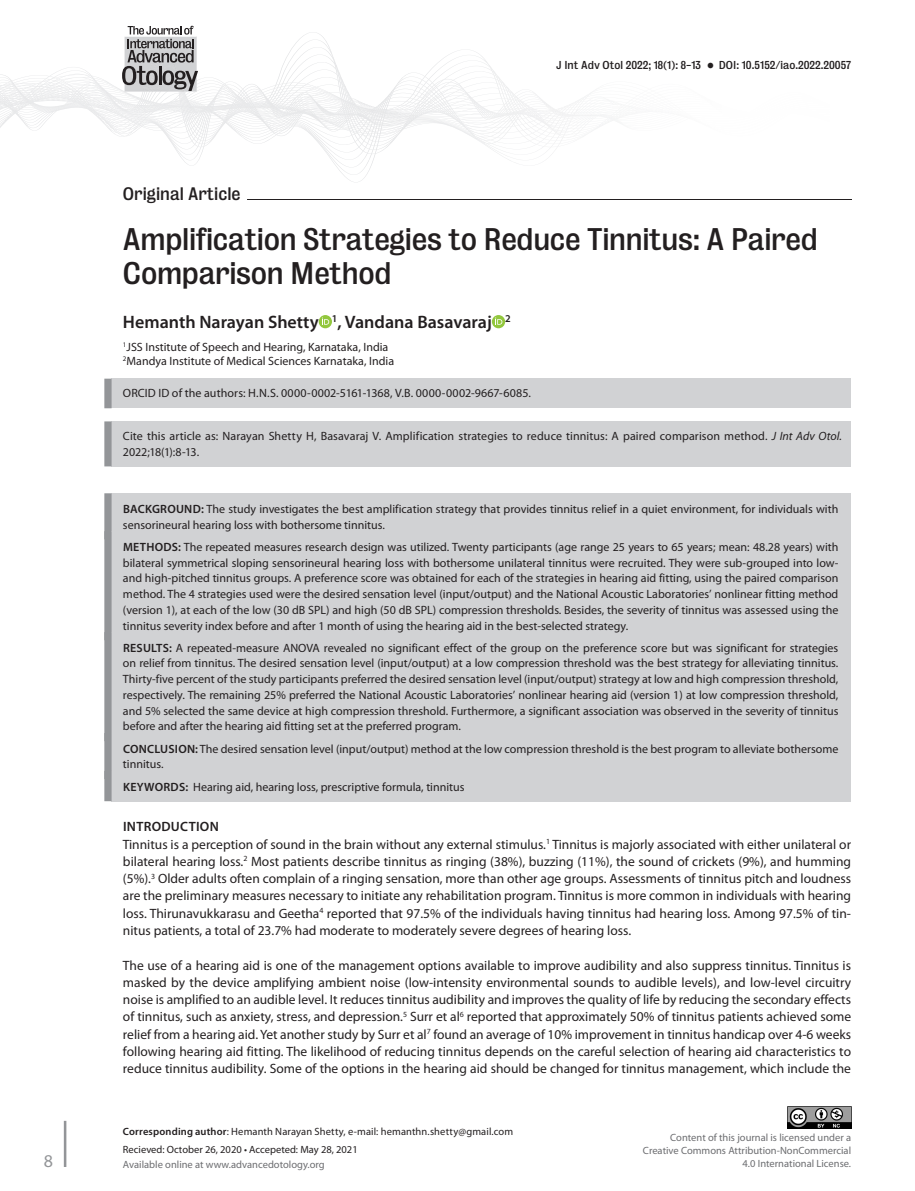
<style>
.page{position:relative;width:915px;height:1191px;background:#fff}
.page>*{position:absolute;margin:0;border:0;box-sizing:border-box;transform-origin:0 0}
.t1{font:28.5px/34.2px "Bureau Grotesque Five Three";letter-spacing:-.015em;color:#231f20}
.t2{font:600 18px "Myriad Pro";color:#231f20}
.t3{font:18px "Myriad Pro";color:#939598}
.t4{font:16.5px "Bureau Grotesque Five Three";color:#231f20}
.t5{font:13.5px/17.2px "Myriad Pro";color:#231f20}
.t6{font:12px/15.8px "Myriad Pro";color:#231f20}
.t7{font:10.5px/12.8px "Myriad Pro";color:#6c6d70;text-align:right}
.t8{font:10.5px/18.3px "Myriad Pro";letter-spacing:.01em;color:#231f20}
.t9{font:10.5px "Bureau Grotesque Five Three";color:#231f20}
.s1{font-style:italic}
.s2{font-weight:600}
</style>
<div class="page">
<svg style="left:0;top:25px;width:613px;height:140px"></svg>
<hr style="left:64px;top:1120px;width:2px;height:47px;background:#939598">
<hr style="left:123px;top:199px;width:727px;height:1px;background:#231f20">
<hr style="left:123px;top:199px;width:124px;height:1px;background:#fff">
<div style="left:111px;top:379px;width:739px;height:29px;background:#d1d2d4"></div>
<div style="left:104px;top:379px;width:7px;height:29px;background:#939598"></div>
<div style="left:111px;top:421px;width:739px;height:45px;background:#d1d2d4"></div>
<div style="left:104px;top:421px;width:7px;height:45px;background:#939598"></div>
<div style="left:111px;top:493px;width:739px;height:46px;background:#d1d2d4"></div>
<div style="left:104px;top:493px;width:7px;height:46px;background:#939598"></div>
<div style="left:111px;top:531px;width:739px;height:109px;background:#d1d2d4"></div>
<div style="left:104px;top:531px;width:7px;height:109px;background:#939598"></div>
<div style="left:111px;top:632px;width:739px;height:109px;background:#d1d2d4"></div>
<div style="left:104px;top:632px;width:7px;height:109px;background:#939598"></div>
<div style="left:111px;top:733px;width:739px;height:46px;background:#d1d2d4"></div>
<div style="left:104px;top:733px;width:7px;height:46px;background:#939598"></div>
<div style="left:111px;top:771px;width:739px;height:30px;background:#d1d2d4"></div>
<div style="left:104px;top:771px;width:7px;height:30px;background:#939598"></div>
<svg style="left:318px;top:315px;width:14px;height:13px"></svg>
<svg style="left:322px;top:317px;width:7px;height:8px"></svg>
<svg style="left:491px;top:315px;width:14px;height:13px"></svg>
<svg style="left:495px;top:317px;width:7px;height:8px"></svg>
<img style="left:787px;top:1106px;width:63px;height:22px">
<h2 class="t3" style="left:44px;top:1149px;width:11px">8</h2>
<p class="t9" style="left:556px;top:59px;width:146px">J Int Adv Otol 2022; 18(1): 8-13</p>
<p class="t9" style="left:718px;top:59px;width:134px">DOI: 10.5152/iao.2022.20057</p>
<p class="t9" style="left:707px;top:59px;width:8px">•</p>
<h3 class="t4" style="left:123px;top:184px;width:119px">Original Article</h3>
<h1 class="t1" style="left:123px;top:222px;width:696px">Amplification Strategies to Reduce Tinnitus: A Paired<br>Comparison Method</h1>
<h2 class="t2" style="left:123px;top:311px;width:389px">Hemanth Narayan Shetty <sup>1</sup>, Vandana Basavaraj <sup>2</sup></h2>
<p class="t6" style="left:123px;top:339px;width:272px;line-height:14.4px"><sup>1</sup>JSS Institute of Speech and Hearing, Karnataka, India<br><sup>2</sup>Mandya Institute of Medical Sciences Karnataka, India</p>
<p class="t6" style="left:123px;top:385px;width:409px">ORCID ID of the authors: H.N.S. 0000-0002-5161-1368, V.B. 0000-0002-9667-6085.</p>
<p class="t6" style="left:123px;top:428px;width:720px">Cite this article as: Narayan Shetty H, Basavaraj V. Amplification strategies to reduce tinnitus: A paired comparison method. <span class="s1">J Int Adv Otol.<br></span>2022;18(1):8-13.</p>
<p class="t6" style="left:123px;top:501px;width:716px"><span class="s2">BACKGROUND:</span> The study investigates the best amplification strategy that provides tinnitus relief in a quiet environment, for individuals with sensorineural hearing loss with bothersome tinnitus.</p>
<p class="t6" style="left:123px;top:539px;width:716px;text-align:justify"><span class="s2">METHODS:</span> The repeated measures research design was utilized. Twenty participants (age range 25 years to 65 years; mean: 48.28 years) with bilateral symmetrical sloping sensorineural hearing loss with bothersome unilateral tinnitus were recruited. They were sub-grouped into low&shy;and high-pitched tinnitus groups. A preference score was obtained for each of the strategies in hearing aid fitting, using the paired comparison method. The 4 strategies used were the desired sensation level (input/output) and the National Acoustic Laboratories’ nonlinear fitting method (version 1), at each of the low (30 dB SPL) and high (50 dB SPL) compression thresholds. Besides, the severity of tinnitus was assessed using the tinnitus severity index before and after 1 month of using the hearing aid in the best-selected strategy.</p>
<p class="t6" style="left:123px;top:639px;width:716px;text-align:justify"><span class="s2">RESULTS:</span> A repeated-measure ANOVA revealed no significant effect of the group on the preference score but was significant for strategies on relief from tinnitus. The desired sensation level (input/output) at a low compression threshold was the best strategy for alleviating tinnitus.<br>Thirty-five percent of the study participants preferred the desired sensation level (input/output) strategy at low and high compression threshold, respectively. The remaining 25% preferred the National Acoustic Laboratories’ nonlinear hearing aid (version 1) at low compression threshold, and 5% selected the same device at high compression threshold. Furthermore, a significant association was observed in the severity of tinnitus before and after the hearing aid fitting set at the preferred program.</p>
<p class="t6" style="left:123px;top:740px;width:716px"><span class="s2">CONCLUSION:</span> The desired sensation level (input/output) method at the low compression threshold is the best program to alleviate bothersome tinnitus.</p>
<p class="t6" style="left:123px;top:778px;width:343px"><span class="s2">KEYWORDS:</span> Hearing aid, hearing loss, prescriptive formula, tinnitus</p>
<p class="t5" style="left:123px;top:818px;width:729px"><span class="s2">INTRODUCTION<br></span>Tinnitus is a perception of sound in the brain without any external stimulus.<sup>1</sup> Tinnitus is majorly associated with either unilateral or bilateral hearing loss.<sup>2</sup> Most patients describe tinnitus as ringing (38%), buzzing (11%), the sound of crickets (9%), and humming (5%).<sup>3</sup> Older adults often complain of a ringing sensation, more than other age groups. Assessments of tinnitus pitch and loudness are the preliminary measures necessary to initiate any rehabilitation program. Tinnitus is more common in individuals with hearing loss. Thirunavukkarasu and Geetha<sup>4</sup> reported that 97.5% of the individuals having tinnitus had hearing loss. Among 97.5% of tin&shy;nitus patients, a total of 23.7% had moderate to moderately severe degrees of hearing loss.</p>
<p class="t5" style="left:123px;top:956px;width:729px;text-align:justify">The use of a hearing aid is one of the management options available to improve audibility and also suppress tinnitus. Tinnitus is masked by the device amplifying ambient noise (low-intensity environmental sounds to audible levels), and low-level circuitry noise is amplified to an audible level. It reduces tinnitus audibility and improves the quality of life by reducing the secondary effects of tinnitus, such as anxiety, stress, and depression.<sup>5</sup> Surr et al<sup>6</sup> reported that approximately 50% of tinnitus patients achieved some relief from a hearing aid. Yet another study by Surr et al<sup>7</sup> found an average of 10% improvement in tinnitus handicap over 4-6 weeks following hearing aid fitting. The likelihood of reducing tinnitus depends on the careful selection of hearing aid characteristics to reduce tinnitus audibility. Some of the options in the hearing aid should be changed for tinnitus management, which include the</p>
<p class="t8" style="left:123px;top:1122px;width:391px"><span class="s2">Corresponding author</span>: Hemanth Narayan Shetty, e-mail: hemanthn.shetty@gmail.com<br>Recieved: October 26, 2020 • Accepeted: May 28, 2021</p>
<p class="t7" style="left:123px;top:1158px;width:203px">Available online at www.advancedotology.org</p>
<p class="t7" style="left:642px;top:1131px;width:210px">Content of this journal is licensed under a<br>Creative Commons Attribution-NonCommercial<br>4.0 International License.</p>
</div>
